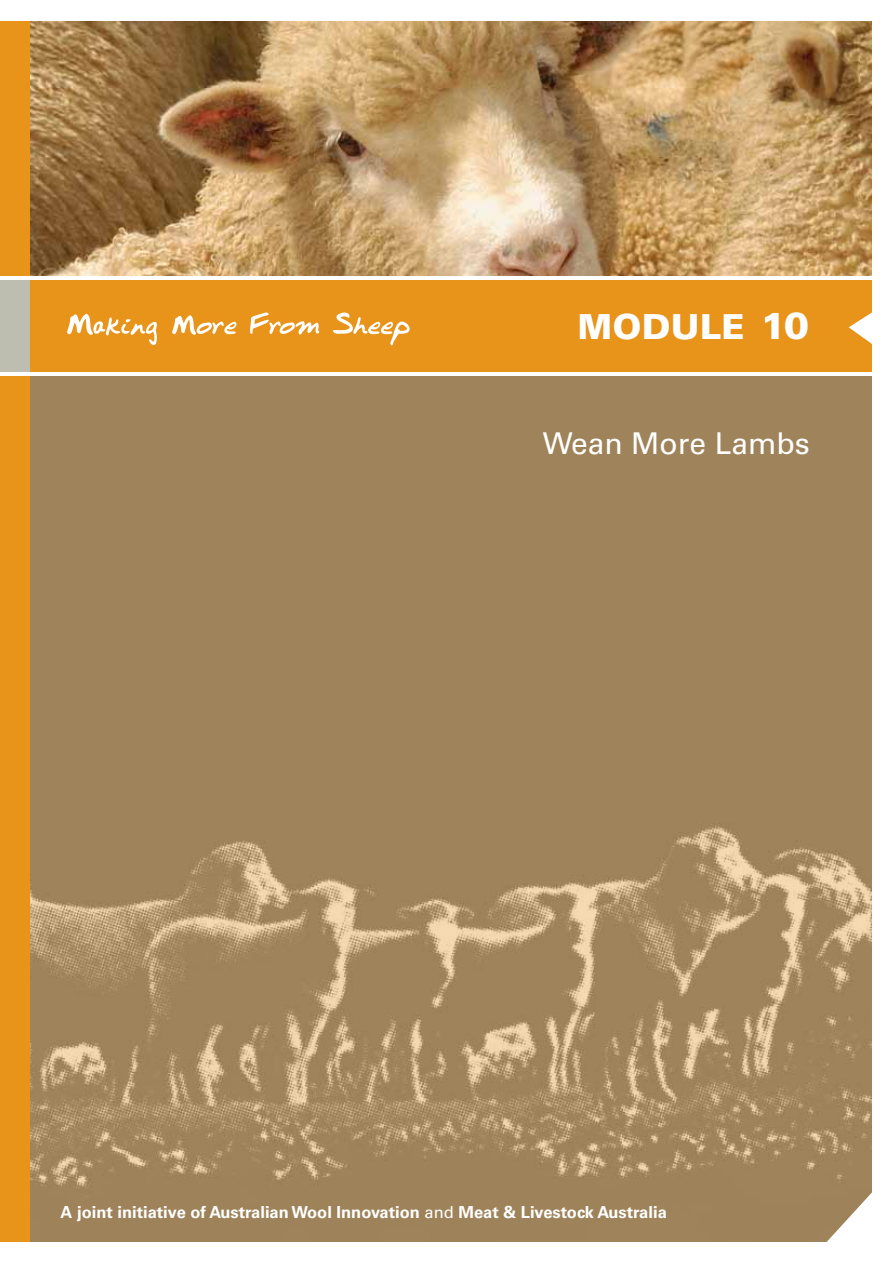
<style>
.page{position:relative;width:893px;height:1263px;background:#fff}
.page>*{position:absolute;margin:0;border:0;box-sizing:border-box;transform-origin:0 0}
.t1{font:900 34.5px "Univers";letter-spacing:.01em;color:#fff}
.t2{font:30px "Univers";color:#fff}
.t3{font:700 16.5px "Univers";color:#fff}
.s1{font-size:37.5px}
.s2{font-weight:400}
</style>
<div class="page">
<img style="left:30px;top:21px;width:842px;height:255px">
<div style="left:0;top:277px;width:872px;height:965px;background:#e8941a"></div>
<img style="left:30px;top:376px;width:842px;height:866px">
<div style="left:0;top:21px;width:30px;height:1221px;background:#e8941a"></div>
<div style="left:0;top:278px;width:30px;height:97px;background:#bdbdb0"></div>
<hr style="left:0;top:276px;width:886px;height:4px;background:#fff">
<svg style="left:849px;top:312px;width:23px;height:32px"></svg>
<hr style="left:0;top:372px;width:890px;height:4px;background:#fff">
<svg style="left:807px;top:1169px;width:65px;height:73px;background:#b5a080"></svg>
<svg style="left:67px;top:312px;width:343px;height:33px"></svg>
<h1 class="t1" style="left:578px;top:305px;width:233px">MODULE <span class="s1">10</span></h1>
<h2 class="t2" style="left:543px;top:425px;width:268px">Wean More Lambs</h2>
<p class="t3" style="left:61px;top:1202px;width:608px">A joint initiative of Australian Wool Innovation <span class="s2">and</span> Meat &amp; Livestock Australia</p>
</div>
